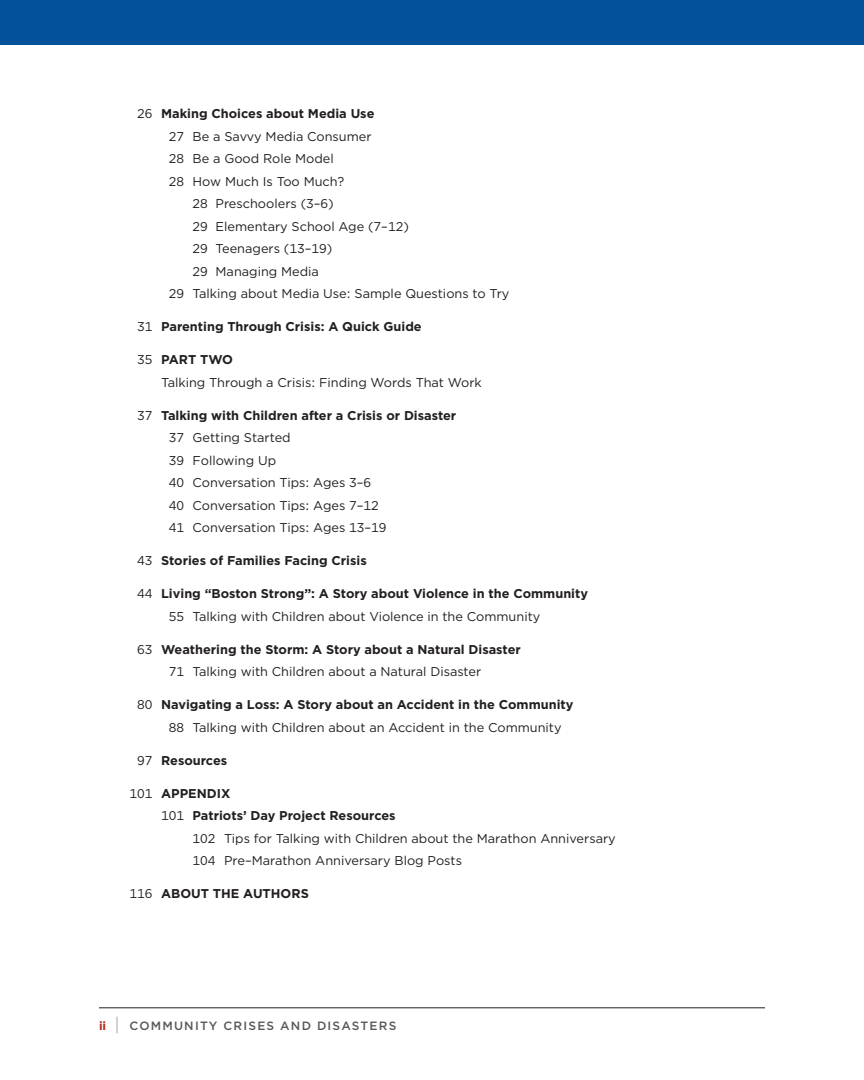
<style>
.page{position:relative;width:864px;height:1080px;background:#fff}
.page>*{position:absolute;margin:0;border:0;box-sizing:border-box;transform-origin:0 0}
.t1{font:12.75px/22.5px "Gotham";color:#231f20}
.t2{font:700 12.75px/22.5px "Gotham";color:#231f20}
.t3{font:500 12px "Gotham";letter-spacing:.1em;color:#57585a}
.s1{font-weight:400}
.s2{font-weight:700}
.s3{font-weight:700;color:#b0281a}
.s4{font-weight:100;font-size:18px;color:#231f20}
</style>
<div class="page">
<hr style="left:99px;top:1008px;width:666px;height:1px;background:#231f20">
<div style="left:0;top:0;width:863px;height:45px;background:#01519b"></div>
<p class="t2" style="left:137px;top:102px;width:239px"><span class="s1">26</span> Making Choices about Media Use</p>
<p class="t1" style="left:169px;top:125px;width:204px">27 Be a Savvy Media Consumer</p>
<p class="t1" style="left:169px;top:147px;width:167px">28 Be a Good Role Model</p>
<p class="t1" style="left:169px;top:170px;width:177px">28 How Much Is Too Much?</p>
<p class="t1" style="left:193px;top:192px;width:143px">28 Preschoolers (3–6)</p>
<p class="t1" style="left:193px;top:215px;width:218px">29 Elementary School Age (7–12)</p>
<p class="t1" style="left:193px;top:237px;width:141px">29 Teenagers (13–19)</p>
<p class="t1" style="left:193px;top:260px;width:128px">29 Managing Media</p>
<p class="t1" style="left:169px;top:282px;width:342px">29 Talking about Media Use: Sample Questions to Try</p>
<p class="t2" style="left:137px;top:315px;width:286px"><span class="s1">31</span> Parenting Through Crisis: A Quick Guide</p>
<p class="t1" style="left:161px;top:348px;width:322px;text-indent:-24px">35 <span class="s2">PART TWO<br></span>Talking Through a Crisis: Finding Words That Work</p>
<p class="t1" style="left:169px;top:404px;width:289px;text-indent:-32px">37 <span class="s2">Talking with Children after a Crisis or Disaster<br></span>37 Getting Started<br>39 Following Up<br>40 Conversation Tips: Ages 3–6<br>40 Conversation Tips: Ages 7–12<br>41 Conversation Tips: Ages 13–19</p>
<p class="t2" style="left:137px;top:549px;width:231px"><span class="s1">43</span> Stories of Families Facing Crisis</p>
<p class="t2" style="left:169px;top:582px;width:421px;text-indent:-32px"><span class="s1">44</span> Living “Boston Strong”: A Story about Violence in the Community<br><span class="s1">55 Talking with Children about Violence in the Community</span></p>
<p class="t2" style="left:169px;top:638px;width:354px;text-indent:-32px"><span class="s1">63</span> Weathering the Storm: A Story about a Natural Disaster<br><span class="s1">71 Talking with Children about a Natural Disaster</span></p>
<p class="t1" style="left:169px;top:693px;width:406px;text-indent:-32px">80 <span class="s2">Navigating a Loss: A Story about an Accident in the Community<br></span>88 Talking with Children about an Accident in the Community</p>
<p class="t2" style="left:137px;top:749px;width:92px"><span class="s1">97</span> Resources</p>
<p class="t2" style="left:130px;top:782px;width:102px"><span class="s1">101</span> APPENDIX</p>
<p class="t2" style="left:161px;top:804px;width:236px"><span class="s1">101</span> Patriots’ Day Project Resources</p>
<p class="t1" style="left:193px;top:827px;width:425px">102 Tips for Talking with Children about the Marathon Anniversary</p>
<p class="t1" style="left:193px;top:849px;width:271px">104 Pre–Marathon Anniversary Blog Posts</p>
<p class="t2" style="left:130px;top:882px;width:52px"><span class="s1">116</span> About</p>
<p class="t2" style="left:213px;top:882px;width:78px">the Authors</p>
<p class="t3" style="left:99px;top:1018px;width:299px"><span class="s3">ii</span> <span class="s4">|</span> COMMUNITY CRISES AND DISASTERS</p>
</div>
